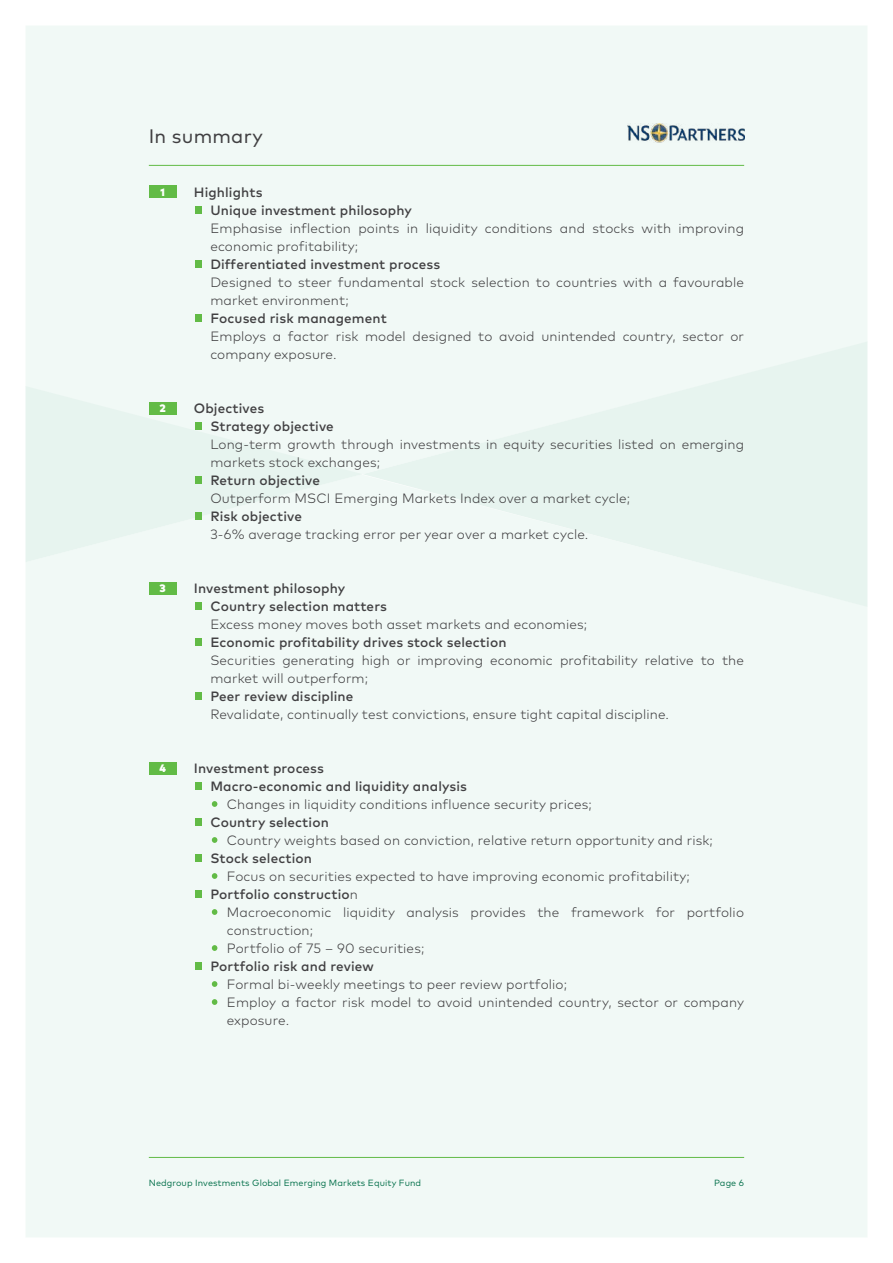
<style>
.page{position:relative;width:893px;height:1263px;background:#fff}
.page>*{position:absolute;margin:0;border:0;box-sizing:border-box;transform-origin:0 0}
.t1{font:19.5px "Mark Pro";letter-spacing:.01em;color:#414042}
.t2{font:300 13.5px/18px "Mark Pro";letter-spacing:.01em;color:#414042}
.t3{font:500 13.5px/18px "Mark Pro";letter-spacing:.01em;color:#414042}
.t4{font:900 10.8px "Mark Pro";color:#fff}
.t5{font:9px "Mark Pro";letter-spacing:.01em;color:#006e48}
.s1{font-weight:500}
</style>
<div class="page">
<div style="left:26px;top:26px;width:841px;height:360px;background:#f1f9f6"></div>
<div style="left:26px;top:562px;width:841px;height:675px;background:#f1f9f6"></div>
<div style="left:26px;top:386px;width:337px;height:176px;background:#eaf5f1"></div>
<svg style="left:363px;top:341px;width:504px;height:266px;fill:#f1f8f6"></svg>
<hr style="left:149px;top:1157px;width:595px;height:1px;background:#62bb46">
<hr style="left:149px;top:165px;width:595px;height:1px;background:#62bb46">
<div style="left:149px;top:186px;width:28px;height:12px;background:#62bb46"></div>
<div style="left:195px;top:206px;width:7px;height:7px;background:#62bb46"></div>
<div style="left:195px;top:260px;width:7px;height:7px;background:#62bb46"></div>
<div style="left:195px;top:314px;width:7px;height:7px;background:#62bb46"></div>
<div style="left:149px;top:402px;width:28px;height:12px;background:#62bb46"></div>
<div style="left:195px;top:422px;width:7px;height:7px;background:#62bb46"></div>
<div style="left:195px;top:476px;width:7px;height:7px;background:#62bb46"></div>
<div style="left:195px;top:512px;width:7px;height:7px;background:#62bb46"></div>
<div style="left:149px;top:582px;width:28px;height:12px;background:#62bb46"></div>
<div style="left:195px;top:602px;width:7px;height:7px;background:#62bb46"></div>
<div style="left:195px;top:638px;width:7px;height:7px;background:#62bb46"></div>
<div style="left:195px;top:692px;width:7px;height:7px;background:#62bb46"></div>
<div style="left:149px;top:762px;width:28px;height:12px;background:#62bb46"></div>
<div style="left:195px;top:782px;width:7px;height:7px;background:#62bb46"></div>
<svg style="left:212px;top:801px;width:5px;height:6px"></svg>
<div style="left:195px;top:818px;width:7px;height:7px;background:#62bb46"></div>
<svg style="left:212px;top:837px;width:5px;height:6px"></svg>
<div style="left:195px;top:854px;width:7px;height:7px;background:#62bb46"></div>
<svg style="left:212px;top:873px;width:5px;height:6px"></svg>
<div style="left:195px;top:890px;width:7px;height:7px;background:#62bb46"></div>
<svg style="left:212px;top:909px;width:5px;height:6px"></svg>
<svg style="left:212px;top:945px;width:5px;height:6px"></svg>
<div style="left:195px;top:962px;width:7px;height:7px;background:#62bb46"></div>
<svg style="left:212px;top:981px;width:5px;height:6px"></svg>
<svg style="left:212px;top:999px;width:5px;height:6px"></svg>
<img style="left:627px;top:124px;width:117px;height:19px">
<h1 class="t1" style="left:149px;top:121px;width:116px">In summary</h1>
<p class="t4" style="left:161px;top:184px;width:6px">1</p>
<p class="t3" style="left:210px;top:182px;width:203px;text-indent:-17px">Highlights<br>Unique investment philosophy</p>
<p class="t2" style="left:210px;top:218px;width:535px">Emphasise inflection points in liquidity conditions and stocks with improving economic profitability;</p>
<p class="t3" style="left:210px;top:254px;width:231px">Differentiated investment process</p>
<p class="t2" style="left:210px;top:272px;width:535px">Designed to steer fundamental stock selection to countries with a favourable market environment;</p>
<p class="t3" style="left:210px;top:308px;width:178px">Focused risk management</p>
<p class="t2" style="left:210px;top:326px;width:535px">Employs a factor risk model designed to avoid unintended country, sector or company exposure.</p>
<p class="t4" style="left:160px;top:400px;width:8px">2</p>
<p class="t3" style="left:210px;top:398px;width:125px;text-indent:-17px">Objectives<br>Strategy objective</p>
<p class="t2" style="left:210px;top:434px;width:535px">Long-term growth through investments in equity securities listed on emerging markets stock exchanges;</p>
<p class="t3" style="left:210px;top:470px;width:111px">Return objective</p>
<p class="t2" style="left:210px;top:488px;width:421px">Outperform MSCI Emerging Markets Index over a market cycle;</p>
<p class="t3" style="left:210px;top:506px;width:93px">Risk objective</p>
<p class="t2" style="left:210px;top:524px;width:380px">3-6% average tracking error per year over a market cycle.</p>
<p class="t4" style="left:160px;top:580px;width:8px">3</p>
<p class="t3" style="left:210px;top:578px;width:178px;text-indent:-17px">Investment philosophy<br>Country selection matters</p>
<p class="t2" style="left:210px;top:614px;width:378px">Excess money moves both asset markets and economies;</p>
<p class="t3" style="left:210px;top:632px;width:298px">Economic profitability drives stock selection</p>
<p class="t2" style="left:210px;top:650px;width:535px">Securities generating high or improving economic profitability relative to the market will outperform;</p>
<p class="t3" style="left:210px;top:686px;width:145px">Peer review discipline</p>
<p class="t2" style="left:210px;top:704px;width:460px">Revalidate, continually test convictions, ensure tight capital discipline.</p>
<p class="t4" style="left:159px;top:760px;width:8px">4</p>
<p class="t3" style="left:210px;top:758px;width:258px;text-indent:-17px">Investment process<br>Macro-economic and liquidity analysis</p>
<p class="t2" style="left:227px;top:794px;width:366px">Changes in liquidity conditions influence security prices;</p>
<p class="t3" style="left:210px;top:812px;width:120px">Country selection</p>
<p class="t2" style="left:227px;top:830px;width:488px">Country weights based on conviction, relative return opportunity and risk;</p>
<p class="t3" style="left:210px;top:848px;width:103px">Stock selection</p>
<p class="t2" style="left:210px;top:866px;width:481px;text-indent:16px">Focus on securities expected to have improving economic profitability;<br><span class="s1">Portfolio constructio</span>n</p>
<p class="t2" style="left:227px;top:902px;width:519px">Macroeconomic liquidity analysis provides the framework for portfolio construction;<br>Portfolio of 75 – 90 securities;</p>
<p class="t3" style="left:210px;top:956px;width:165px">Portfolio risk and review</p>
<p class="t2" style="left:227px;top:974px;width:519px">Formal bi-weekly meetings to peer review portfolio;<br>Employ a factor risk model to avoid unintended country, sector or company exposure.</p>
<p class="t5" style="left:149px;top:1176px;width:274px">Nedgroup Investments Global Emerging Markets Equity Fund</p>
<p class="t5" style="left:714px;top:1176px;width:32px">Page 6</p>
</div>
